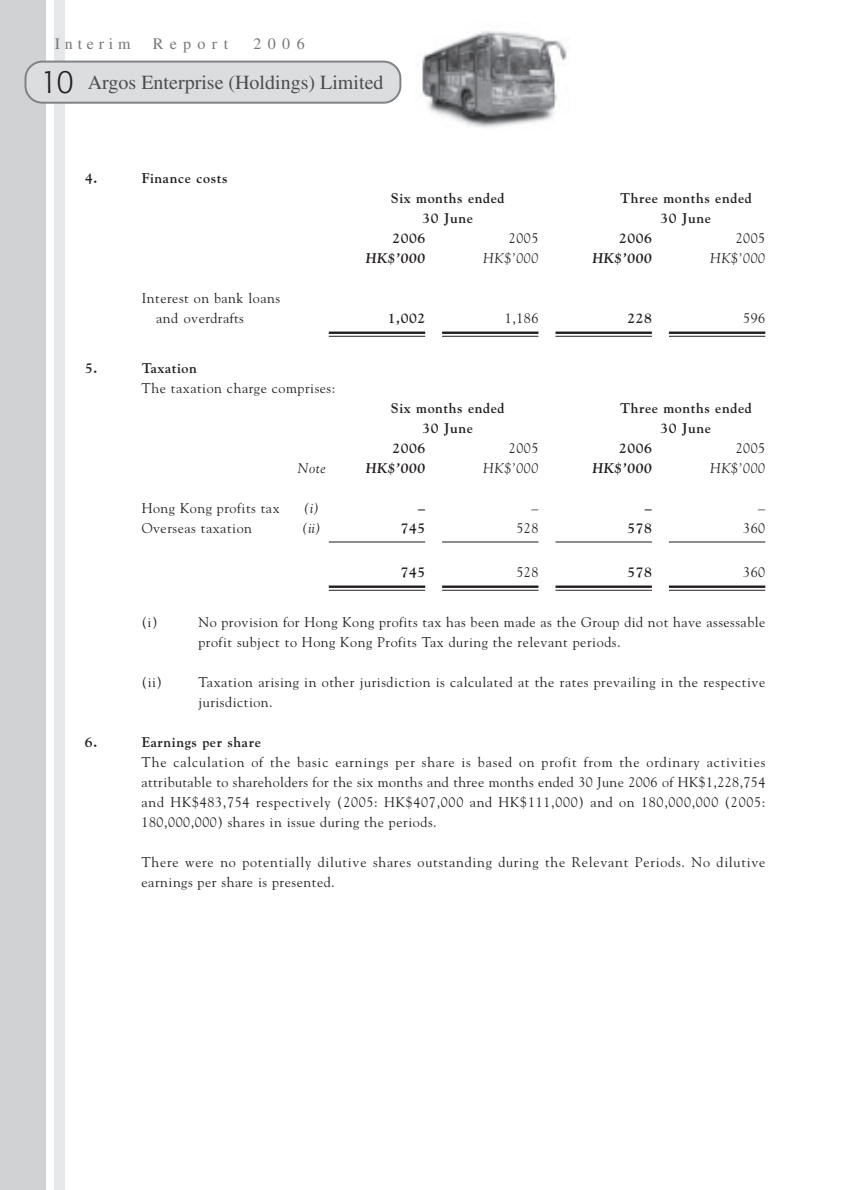
<style>
.page{position:relative;width:850px;height:1190px;background:#fff}
.page>*{position:absolute;margin:0;border:0;box-sizing:border-box;transform-origin:0 0}
.t1{font:20px "Times";color:#4b4c4d}
.t2{font:16px "Times";letter-spacing:.4em;color:#76787b}
.t3{font:16px "Times";letter-spacing:.3em;color:#76787b}
.t4{font:14px/20px "Goudy";letter-spacing:.04em;color:#231f20}
.t5{font:700 14px "Goudy";letter-spacing:.04em;color:#231f20}
.t6{font:italic 14px "Goudy";letter-spacing:.04em;color:#231f20}
.t7{font:italic 700 14px "Goudy";letter-spacing:.04em;color:#231f20}
.s1{font-family:"Formata";font-weight:300;font-size:32px;color:#231f20}
</style>
<div class="page">
<div style="left:54px;top:0;width:10px;height:1190px;background:#e6e7e9"></div>
<div style="left:0;top:0;width:45px;height:1190px;background:#d1d2d4"></div>
<img style="left:422px;top:31px;width:145px;height:97px">
<svg style="left:24px;top:60px;width:378px;height:45px;background:#d4d5d7"></svg>
<hr style="left:329px;top:332px;width:96px;height:2px;background:#231f20">
<hr style="left:329px;top:336px;width:96px;height:1px;background:#231f20">
<hr style="left:442px;top:332px;width:96px;height:2px;background:#231f20">
<hr style="left:442px;top:336px;width:96px;height:1px;background:#231f20">
<hr style="left:556px;top:332px;width:96px;height:2px;background:#231f20">
<hr style="left:556px;top:336px;width:96px;height:1px;background:#231f20">
<hr style="left:669px;top:332px;width:96px;height:2px;background:#231f20">
<hr style="left:669px;top:336px;width:96px;height:1px;background:#231f20">
<hr style="left:329px;top:541px;width:96px;height:1px;background:#231f20">
<hr style="left:442px;top:541px;width:96px;height:1px;background:#231f20">
<hr style="left:556px;top:541px;width:96px;height:1px;background:#231f20">
<hr style="left:669px;top:541px;width:96px;height:1px;background:#231f20">
<hr style="left:329px;top:586px;width:96px;height:2px;background:#231f20">
<hr style="left:329px;top:590px;width:96px;height:1px;background:#231f20">
<hr style="left:442px;top:586px;width:96px;height:2px;background:#231f20">
<hr style="left:442px;top:590px;width:96px;height:1px;background:#231f20">
<hr style="left:556px;top:586px;width:96px;height:2px;background:#231f20">
<hr style="left:556px;top:590px;width:96px;height:1px;background:#231f20">
<hr style="left:669px;top:586px;width:96px;height:2px;background:#231f20">
<hr style="left:669px;top:590px;width:96px;height:1px;background:#231f20">
<p class="t3" style="left:55px;top:38px;width:77px">Interim</p>
<p class="t2" style="left:153px;top:38px;width:77px">Report</p>
<p class="t2" style="left:254px;top:38px;width:53px">2006</p>
<h1 class="t1" style="left:40px;top:76px;width:345px"><span class="s1">10</span> Argos Enterprise (Holdings) Limited</h1>
<p class="t5" style="left:85px;top:173px;width:14px">4.</p>
<p class="t5" style="left:142px;top:173px;width:87px">Finance costs</p>
<p class="t4" style="left:156px;top:289px;width:125px;text-indent:-15px">Interest on bank loans and overdrafts</p>
<p class="t5" style="left:85px;top:363px;width:14px">5.</p>
<p class="t5" style="left:142px;top:363px;width:57px">Taxation</p>
<p class="t4" style="left:142px;top:379px;width:195px">The taxation charge comprises:</p>
<p class="t5" style="left:391px;top:193px;width:115px">Six months ended</p>
<p class="t5" style="left:620px;top:193px;width:133px">Three months ended</p>
<p class="t5" style="left:422px;top:213px;width:52px">30 June</p>
<p class="t5" style="left:661px;top:213px;width:52px">30 June</p>
<p class="t5" style="left:392px;top:233px;width:34px">2006</p>
<p class="t4" style="left:509px;top:229px;width:31px">2005</p>
<p class="t5" style="left:619px;top:233px;width:34px">2006</p>
<p class="t4" style="left:736px;top:229px;width:31px">2005</p>
<p class="t7" style="left:366px;top:253px;width:61px">HK$’000</p>
<p class="t6" style="left:483px;top:253px;width:57px">HK$’000</p>
<p class="t7" style="left:592px;top:253px;width:61px">HK$’000</p>
<p class="t6" style="left:710px;top:253px;width:57px">HK$’000</p>
<p class="t5" style="left:388px;top:313px;width:39px">1,002</p>
<p class="t4" style="left:505px;top:309px;width:35px">1,186</p>
<p class="t5" style="left:627px;top:313px;width:26px">228</p>
<p class="t4" style="left:743px;top:309px;width:24px">596</p>
<p class="t5" style="left:391px;top:403px;width:115px">Six months ended</p>
<p class="t5" style="left:620px;top:403px;width:133px">Three months ended</p>
<p class="t5" style="left:422px;top:423px;width:52px">30 June</p>
<p class="t5" style="left:661px;top:423px;width:52px">30 June</p>
<p class="t5" style="left:392px;top:443px;width:34px">2006</p>
<p class="t4" style="left:509px;top:439px;width:31px">2005</p>
<p class="t5" style="left:619px;top:443px;width:34px">2006</p>
<p class="t4" style="left:736px;top:439px;width:31px">2005</p>
<p class="t6" style="left:298px;top:463px;width:30px">Note</p>
<p class="t7" style="left:366px;top:463px;width:61px">HK$’000</p>
<p class="t6" style="left:483px;top:463px;width:57px">HK$’000</p>
<p class="t7" style="left:592px;top:463px;width:61px">HK$’000</p>
<p class="t6" style="left:710px;top:463px;width:57px">HK$’000</p>
<p class="t4" style="left:142px;top:499px;width:140px">Hong Kong profits tax</p>
<p class="t6" style="left:304px;top:503px;width:17px">(i)</p>
<p class="t5" style="left:418px;top:503px;width:8px">–</p>
<p class="t4" style="left:532px;top:499px;width:8px">–</p>
<p class="t5" style="left:645px;top:503px;width:8px">–</p>
<p class="t4" style="left:758px;top:499px;width:8px">–</p>
<p class="t4" style="left:142px;top:519px;width:112px">Overseas taxation</p>
<p class="t6" style="left:302px;top:523px;width:20px">(ii)</p>
<p class="t5" style="left:401px;top:523px;width:26px">745</p>
<p class="t4" style="left:516px;top:519px;width:24px">528</p>
<p class="t5" style="left:627px;top:523px;width:26px">578</p>
<p class="t4" style="left:743px;top:519px;width:24px">360</p>
<p class="t5" style="left:401px;top:567px;width:26px">745</p>
<p class="t4" style="left:516px;top:563px;width:24px">528</p>
<p class="t5" style="left:627px;top:567px;width:26px">578</p>
<p class="t4" style="left:743px;top:563px;width:24px">360</p>
<p class="t4" style="left:142px;top:613px;width:17px">(i)</p>
<p class="t4" style="left:198px;top:613px;width:569px">No provision for Hong Kong profits tax has been made as the Group did not have assessable profit subject to Hong Kong Profits Tax during the relevant periods.</p>
<p class="t4" style="left:142px;top:673px;width:22px">(ii)</p>
<p class="t4" style="left:198px;top:673px;width:568px">Taxation arising in other jurisdiction is calculated at the rates prevailing in the respective jurisdiction.</p>
<p class="t5" style="left:85px;top:737px;width:14px">6.</p>
<p class="t5" style="left:142px;top:737px;width:121px">Earnings per share</p>
<p class="t4" style="left:142px;top:753px;width:625px;text-align:justify">The calculation of the basic earnings per share is based on profit from the ordinary activities attributable to shareholders for the six months and three months ended 30 June 2006 of HK$1,228,754 and HK$483,754 respectively (2005: HK$407,000 and HK$111,000) and on 180,000,000 (2005:<br>180,000,000) shares in issue during the periods.</p>
<p class="t4" style="left:142px;top:853px;width:625px">There were no potentially dilutive shares outstanding during the Relevant Periods. No dilutive earnings per share is presented.</p>
</div>
